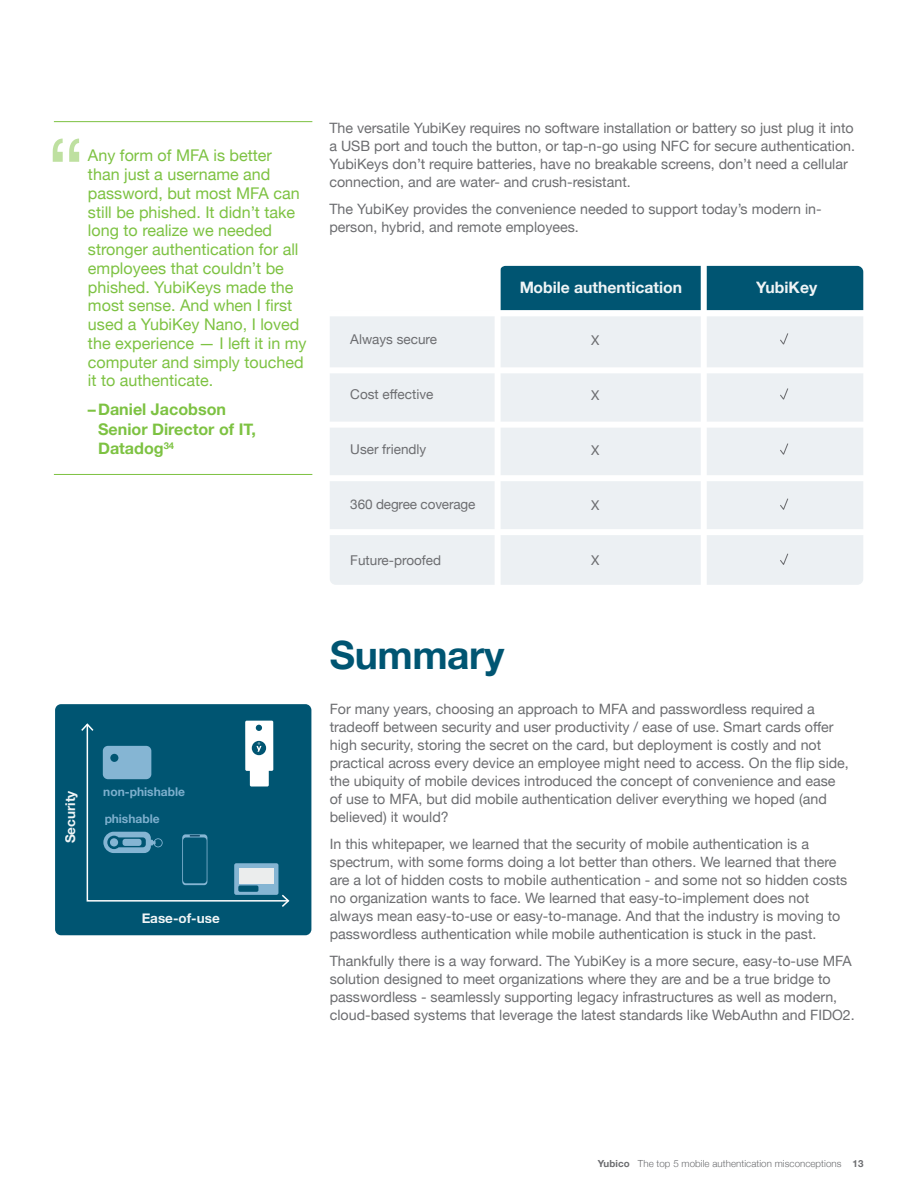
<style>
.page{position:relative;width:918px;height:1188px;background:#fff}
.page>*{position:absolute;margin:0;border:0;box-sizing:border-box;transform-origin:0 0}
.t1{font:90px "Helvetica Neue";color:#7dc242}
.section_head{font:700 39px "Helvetica Neue";letter-spacing:-.01em;color:#005572}
.body{font:16.2px/18.8px "Helvetica Neue";color:#7dc242}
.body-2{font:700 16.2px/19.4px "Helvetica Neue";color:#7dc242}
.t2{font:700 15.75px "Helvetica Neue";color:#fff}
.body-3{font:14.25px/18px "Helvetica Neue";color:#6c6d70}
.bullets_new_9pt{font:13.5px "Helvetica Neue";color:#6c6d70}
.t3{font:700 13.5px "Helvetica Neue";color:#fff}
.t4{font:700 12px "Helvetica Neue";color:#85b5d3}
.t5{font:300 9.75px "Helvetica Neue";letter-spacing:.005em;color:#6c6d70}
.s1{font-weight:700}
</style>
<div class="page">
<div style="left:330px;top:316px;width:533px;height:269px;background:#ecf0f3"></div>
<div style="left:501px;top:266px;width:362px;height:44px;background:#005572"></div>
<div style="left:495px;top:239px;width:6px;height:394px;background:#fff"></div>
<div style="left:701px;top:239px;width:6px;height:394px;background:#fff"></div>
<svg style="left:779px;top:332px;width:10px;height:14px"></svg>
<svg style="left:779px;top:387px;width:10px;height:14px"></svg>
<svg style="left:779px;top:442px;width:10px;height:14px"></svg>
<svg style="left:779px;top:497px;width:10px;height:14px"></svg>
<svg style="left:779px;top:552px;width:10px;height:15px"></svg>
<div style="left:315px;top:367px;width:561px;height:6px;background:#fff"></div>
<div style="left:324px;top:422px;width:549px;height:6px;background:#fff"></div>
<div style="left:324px;top:475px;width:549px;height:6px;background:#fff"></div>
<div style="left:324px;top:529px;width:549px;height:6px;background:#fff"></div>
<div style="left:55px;top:704px;width:256px;height:231px;background:#005572;border-radius:6px"></div>
<svg style="left:81px;top:721px;width:209px;height:186px"></svg>
<hr style="left:54px;top:121px;width:258px;height:1px;background:#7dc242">
<hr style="left:54px;top:474px;width:258px;height:1px;background:#7dc242">
<h1 class="t1" style="left:47px;top:106px;width:40px">“</h1>
<p class="body" style="left:88px;top:147px;width:220px">Any form of MFA is better than just a username and password, but most MFA can still be phished. It didn’t take long to realize we needed stronger authentication for all employees that couldn’t be phished. YubiKeys made the most sense. And when I first used a YubiKey Nano, I loved the experience — I left it in my computer and simply touched it to authenticate.</p>
<p class="body-2" style="left:98px;top:400px;width:159px;text-indent:-10px">–Daniel Jacobson<br>Senior Director of IT,<br>Datadog<sup>34</sup></p>
<p class="body-3" style="left:329px;top:120px;width:527px">The versatile YubiKey requires no software installation or battery so just plug it into a USB port and touch the button, or tap-n-go using NFC for secure authentication.<br>YubiKeys don’t require batteries, have no breakable screens, don’t need a cellular connection, and are water- and crush-resistant.</p>
<p class="body-3" style="left:329px;top:201px;width:494px">The YubiKey provides the convenience needed to support today’s modern in&shy;person, hybrid, and remote employees.</p>
<p class="t2" style="left:519px;top:275px;width:164px">Mobile authentication</p>
<p class="t2" style="left:756px;top:275px;width:62px">YubiKey</p>
<p class="bullets_new_9pt" style="left:350px;top:330px;width:88px">Always secure</p>
<p class="bullets_new_9pt" style="left:591px;top:330px;width:10px">X</p>
<p class="bullets_new_9pt" style="left:350px;top:385px;width:85px">Cost effective</p>
<p class="bullets_new_9pt" style="left:591px;top:385px;width:10px">X</p>
<p class="bullets_new_9pt" style="left:350px;top:440px;width:77px">User friendly</p>
<p class="bullets_new_9pt" style="left:591px;top:440px;width:10px">X</p>
<p class="bullets_new_9pt" style="left:350px;top:495px;width:127px">360 degree coverage</p>
<p class="bullets_new_9pt" style="left:591px;top:495px;width:10px">X</p>
<p class="bullets_new_9pt" style="left:350px;top:550px;width:92px">Future-proofed</p>
<p class="bullets_new_9pt" style="left:591px;top:550px;width:10px">X</p>
<p class="t3" style="left:60px;top:843px;width:54px;rotate:-90deg">Security</p>
<p class="t4" style="left:103px;top:782px;width:83px">non-phishable</p>
<p class="t4" style="left:104px;top:809px;width:57px">phishable</p>
<p class="t3" style="left:142px;top:907px;width:80px">Ease-of-use</p>
<p class="section_head" style="left:330px;top:624px;width:176px">Summary</p>
<p class="body-3" style="left:330px;top:700px;width:521px">For many years, choosing an approach to MFA and passwordless required a tradeoff between security and user productivity / ease of use. Smart cards offer high security, storing the secret on the card, but deployment is costly and not practical across every device an employee might need to access. On the flip side, the ubiquity of mobile devices introduced the concept of convenience and ease of use to MFA, but did mobile authentication deliver everything we hoped (and believed) it would?</p>
<p class="body-3" style="left:330px;top:835px;width:519px">In this whitepaper, we learned that the security of mobile authentication is a spectrum, with some forms doing a lot better than others. We learned that there are a lot of hidden costs to mobile authentication - and some not so hidden costs no organization wants to face. We learned that easy-to-implement does not always mean easy-to-use or easy-to-manage. And that the industry is moving to passwordless authentication while mobile authentication is stuck in the past.</p>
<p class="body-3" style="left:330px;top:952px;width:527px">Thankfully there is a way forward. The YubiKey is a more secure, easy-to-use MFA solution designed to meet organizations where they are and be a true bridge to passwordless - seamlessly supporting legacy infrastructures as well as modern, cloud-based systems that leverage the latest standards like WebAuthn and FIDO2.</p>
<p class="t5" style="left:598px;top:1155px;width:267px"><span class="s1">Yubico</span> The top 5 mobile authentication misconceptions <span class="s1">13</span></p>
</div>
